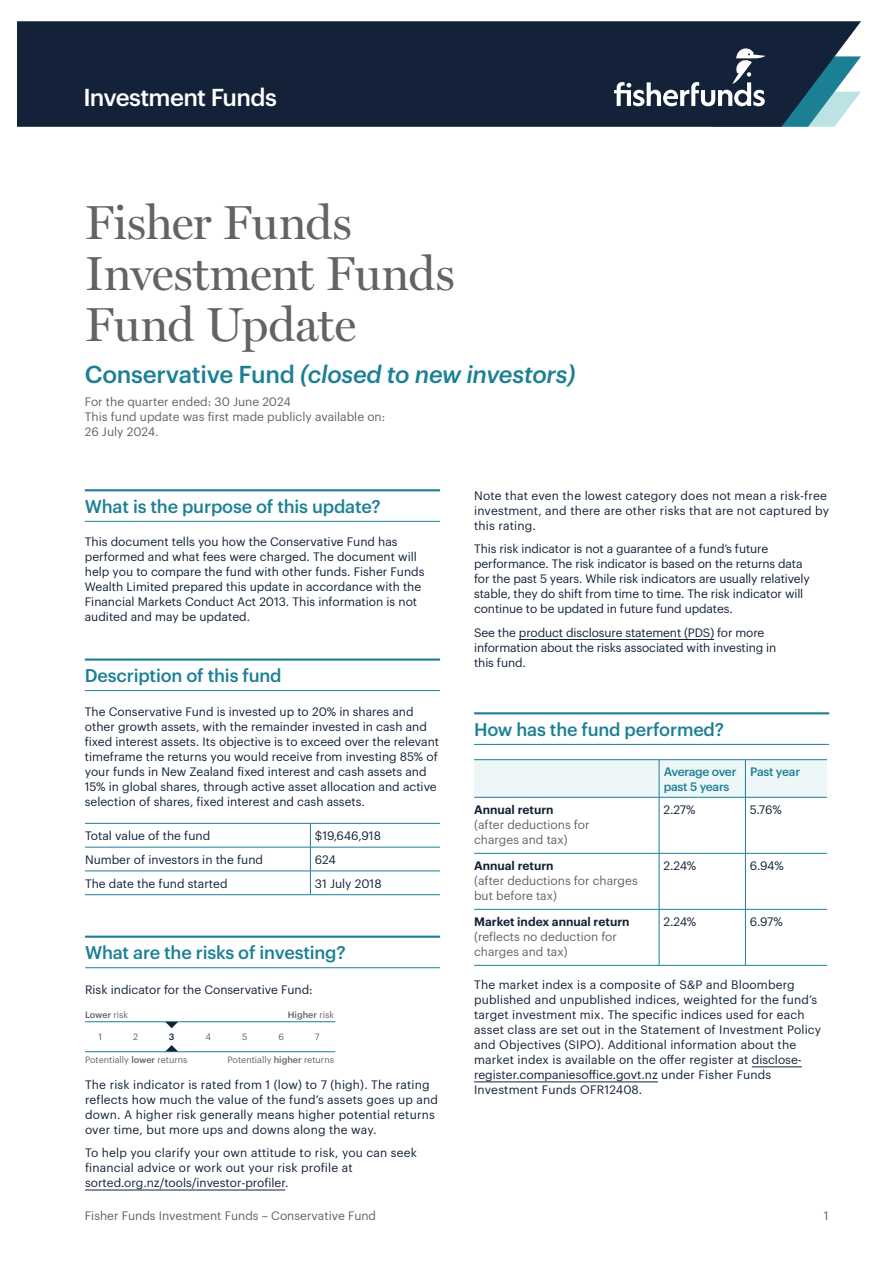
<style>
.page{position:relative;width:893px;height:1263px;background:#fff}
.page>*{position:absolute;margin:0;border:0;box-sizing:border-box;transform-origin:0 0}
.t1{font:48px/51px "Miller Display";letter-spacing:-.02em;color:#636366}
.t2{font:italic 500 24px "Graphik";letter-spacing:-.01em;color:#1c8095}
.t3{font:500 24px "Graphik";letter-spacing:-.03em;color:#fff}
.t4{font:500 18px "Graphik";letter-spacing:-.01em;color:#1c8095}
.t5{font:12px/15px "Graphik";color:#132238}
.t6{font:12px/15px "Graphik";color:#636366}
.t7{font:600 12px "Graphik";color:#132238}
.t8{font:500 12px/15px "Graphik";letter-spacing:-.02em;color:#1c8095}
.t9{font:9px "Graphik";color:#636366}
.t10{font:500 9px "Graphik";color:#636366}
.t11{font:500 9px "Graphik";color:#132238}
.s1{font-style:normal}
.s2{font-weight:400}
.s3{font-weight:500}
</style>
<div class="page">
<div style="left:17px;top:21px;width:844px;height:106px;background:#132238"></div>
<svg style="left:614px;top:48px;width:247px;height:79px;background:#405667"></svg>
<hr style="left:85px;top:489px;width:355px;height:2px;background:#1c8095">
<hr style="left:85px;top:521px;width:355px;height:1px;background:#1c8095">
<hr style="left:85px;top:658px;width:355px;height:3px;background:#1c8095">
<hr style="left:85px;top:690px;width:355px;height:1px;background:#1c8095">
<hr style="left:85px;top:823px;width:225px;height:1px;background:#1c8095">
<hr style="left:310px;top:823px;width:130px;height:1px;background:#1c8095">
<hr style="left:310px;top:847px;width:130px;height:1px;background:#1c8095">
<hr style="left:310px;top:871px;width:130px;height:1px;background:#1c8095">
<hr style="left:85px;top:894px;width:225px;height:1px;background:#1c8095">
<hr style="left:310px;top:894px;width:130px;height:1px;background:#1c8095">
<hr style="left:85px;top:847px;width:225px;height:1px;background:#1c8095">
<hr style="left:85px;top:871px;width:225px;height:1px;background:#1c8095">
<svg style="left:310px;top:823px;width:1px;height:71px"></svg>
<hr style="left:85px;top:936px;width:355px;height:2px;background:#1c8095">
<hr style="left:85px;top:967px;width:355px;height:1px;background:#1c8095">
<hr style="left:85px;top:1190px;width:200px;height:1px;background:#132238">
<hr style="left:752px;top:1066px;width:50px;height:1px;background:#132238">
<hr style="left:474px;top:1081px;width:184px;height:1px;background:#132238">
<hr style="left:519px;top:639px;width:195px;height:1px;background:#132238">
<hr style="left:474px;top:712px;width:355px;height:2px;background:#1c8095">
<hr style="left:474px;top:744px;width:355px;height:1px;background:#1c8095">
<hr style="left:85px;top:1021px;width:250px;height:1px;background:#1c8095">
<hr style="left:85px;top:1051px;width:250px;height:1px;background:#1c8095">
<svg style="left:165px;top:1022px;width:13px;height:6px"></svg>
<svg style="left:166px;top:1045px;width:12px;height:6px"></svg>
<div style="left:474px;top:760px;width:353px;height:37px;background:#edf7f7"></div>
<hr style="left:474px;top:965px;width:185px;height:1px;background:#1c8095">
<hr style="left:745px;top:965px;width:82px;height:1px;background:#1c8095">
<hr style="left:474px;top:759px;width:185px;height:1px;background:#1c8095">
<hr style="left:745px;top:759px;width:82px;height:1px;background:#1c8095">
<hr style="left:474px;top:797px;width:185px;height:1px;background:#1c8095">
<hr style="left:745px;top:797px;width:82px;height:1px;background:#1c8095">
<hr style="left:474px;top:853px;width:185px;height:1px;background:#1c8095">
<hr style="left:745px;top:853px;width:82px;height:1px;background:#1c8095">
<hr style="left:474px;top:909px;width:185px;height:1px;background:#1c8095">
<hr style="left:745px;top:909px;width:82px;height:1px;background:#1c8095">
<hr style="left:659px;top:759px;width:86px;height:1px;background:#1c8095">
<hr style="left:659px;top:760px;width:1px;height:37px;background:#1c8095">
<hr style="left:745px;top:760px;width:1px;height:37px;background:#1c8095">
<hr style="left:659px;top:797px;width:86px;height:1px;background:#1c8095">
<hr style="left:659px;top:797px;width:1px;height:56px;background:#1c8095">
<hr style="left:745px;top:797px;width:1px;height:56px;background:#1c8095">
<hr style="left:659px;top:853px;width:86px;height:1px;background:#1c8095">
<hr style="left:659px;top:853px;width:1px;height:56px;background:#1c8095">
<hr style="left:745px;top:853px;width:1px;height:56px;background:#1c8095">
<hr style="left:659px;top:909px;width:86px;height:1px;background:#1c8095">
<hr style="left:659px;top:909px;width:1px;height:56px;background:#1c8095">
<hr style="left:745px;top:909px;width:1px;height:56px;background:#1c8095">
<hr style="left:659px;top:965px;width:86px;height:1px;background:#1c8095">
<h2 class="t3" style="left:83px;top:79px;width:195px">Investment Funds</h2>
<h1 class="t1" style="left:85px;top:196px;width:372px">Fisher Funds<br>Investment Funds<br>Fund Update</h1>
<h2 class="t2" style="left:85px;top:356px;width:492px"><span class="s1">Conservative Fund</span> (closed to new investors)</h2>
<p class="t6" style="left:85px;top:393px;width:302px">For the quarter ended: 30 June 2024<br>This fund update was first made publicly available on:<br>26 July 2024.</p>
<h3 class="t4" style="left:85px;top:492px;width:297px">What is the purpose of this update?</h3>
<p class="t5" style="left:85px;top:533px;width:341px">This document tells you how the Conservative Fund has performed and what fees were charged. The document will help you to compare the fund with other funds. Fisher Funds Wealth Limited prepared this update in accordance with the Financial Markets Conduct Act 2013. This information is not audited and may be updated.</p>
<h3 class="t4" style="left:85px;top:662px;width:198px">Description of this fund</h3>
<p class="t5" style="left:85px;top:703px;width:356px">The Conservative Fund is invested up to 20% in shares and other growth assets, with the remainder invested in cash and fixed interest assets. Its objective is to exceed over the relevant timeframe the returns you would receive from investing 85% of your funds in New Zealand fixed interest and cash assets and 15% in global shares, through active asset allocation and active selection of shares, fixed interest and cash assets.</p>
<p class="t5" style="left:85px;top:827px;width:127px">Total value of the fund</p>
<p class="t5" style="left:315px;top:827px;width:68px">$19,646,918</p>
<p class="t5" style="left:85px;top:851px;width:180px">Number of investors in the fund</p>
<p class="t5" style="left:315px;top:851px;width:23px">624</p>
<p class="t5" style="left:85px;top:875px;width:144px">The date the fund started</p>
<p class="t5" style="left:315px;top:875px;width:68px">31 July 2018</p>
<h3 class="t4" style="left:85px;top:939px;width:262px">What are the risks of investing?</h3>
<p class="t5" style="left:85px;top:981px;width:229px">Risk indicator for the Conservative Fund:</p>
<p class="t10" style="left:85px;top:1007px;width:45px">Lower <span class="s2">risk</span></p>
<p class="t10" style="left:288px;top:1007px;width:48px">Higher <span class="s2">risk</span></p>
<p class="t9" style="left:85px;top:1052px;width:104px">Potentially <span class="s3">lower</span> returns</p>
<p class="t9" style="left:227px;top:1052px;width:108px">Potentially <span class="s3">higher</span> returns</p>
<p class="t9" style="left:98px;top:1030px;width:5px">1</p>
<p class="t9" style="left:133px;top:1030px;width:6px">2</p>
<p class="t11" style="left:169px;top:1030px;width:7px">3</p>
<p class="t9" style="left:206px;top:1030px;width:7px">4</p>
<p class="t9" style="left:242px;top:1030px;width:7px">5</p>
<p class="t9" style="left:278px;top:1030px;width:7px">6</p>
<p class="t9" style="left:315px;top:1030px;width:6px">7</p>
<p class="t5" style="left:85px;top:1076px;width:354px">The risk indicator is rated from 1 (low) to 7 (high). The rating reflects how much the value of the fund’s assets goes up and down. A higher risk generally means higher potential returns over time, but more ups and downs along the way.</p>
<p class="t5" style="left:85px;top:1144px;width:333px">To help you clarify your own attitude to risk, you can seek financial advice or work out your risk profile at sorted.org.nz/tools/investor-profiler.</p>
<p class="t5" style="left:474px;top:487px;width:357px">Note that even the lowest category does not mean a risk-free investment, and there are other risks that are not captured by this rating.</p>
<p class="t5" style="left:474px;top:541px;width:337px">This risk indicator is not a guarantee of a fund’s future performance. The risk indicator is based on the returns data for the past 5 years. While risk indicators are usually relatively stable, they do shift from time to time. The risk indicator will continue to be updated in future fund updates.</p>
<p class="t5" style="left:474px;top:624px;width:304px">See the product disclosure statement (PDS) for more information about the risks associated with investing in this fund.</p>
<h3 class="t4" style="left:474px;top:715px;width:251px">How has the fund performed?</h3>
<p class="t7" style="left:474px;top:800px;width:81px">Annual return</p>
<p class="t6" style="left:474px;top:816px;width:117px">(after deductions for charges and tax)</p>
<p class="t7" style="left:474px;top:856px;width:81px">Annual return</p>
<p class="t6" style="left:474px;top:872px;width:165px">(after deductions for charges but before tax)</p>
<p class="t7" style="left:474px;top:912px;width:157px">Market index annual return</p>
<p class="t6" style="left:474px;top:928px;width:144px">(reflects no deduction for charges and tax)</p>
<p class="t8" style="left:664px;top:763px;width:74px">Average over past 5 years</p>
<p class="t8" style="left:750px;top:763px;width:51px">Past year</p>
<p class="t5" style="left:663px;top:801px;width:34px">2.27%</p>
<p class="t5" style="left:750px;top:801px;width:34px">5.76%</p>
<p class="t5" style="left:663px;top:857px;width:34px">2.24%</p>
<p class="t5" style="left:750px;top:857px;width:36px">6.94%</p>
<p class="t5" style="left:663px;top:913px;width:34px">2.24%</p>
<p class="t5" style="left:750px;top:913px;width:34px">6.97%</p>
<p class="t5" style="left:474px;top:976px;width:349px">The market index is a composite of S&amp;P and Bloomberg published and unpublished indices, weighted for the fund’s target investment mix. The specific indices used for each asset class are set out in the Statement of Investment Policy and Objectives (SIPO). Additional information about the market index is available on the offer register at disclose&shy;register.companiesoffice.govt.nz under Fisher Funds Investment Funds OFR12408.</p>
<p class="t6" style="left:85px;top:1207px;width:293px">Fisher Funds Investment Funds – Conservative Fund</p>
<p class="t6" style="left:824px;top:1207px;width:6px">1</p>
</div>
